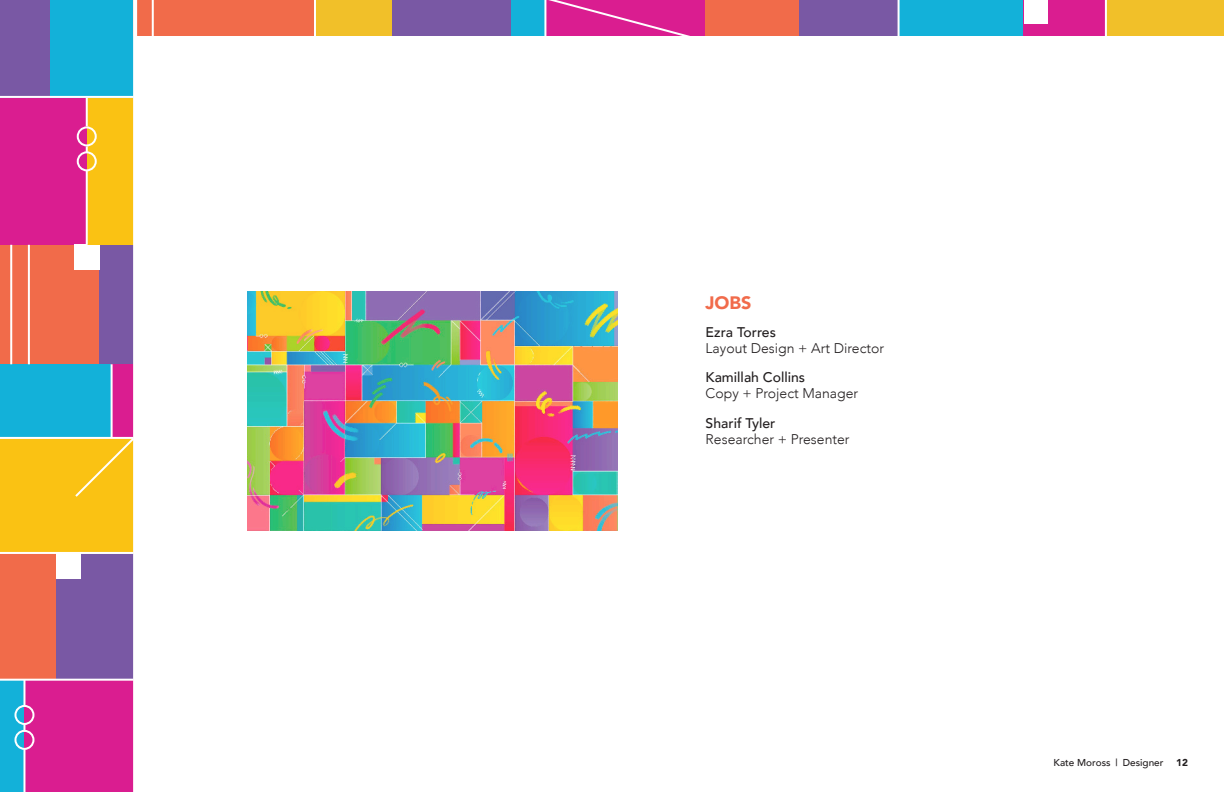
<style>
.page{position:relative;width:1224px;height:792px;background:#fff}
.page>*{position:absolute;margin:0;border:0;box-sizing:border-box;transform-origin:0 0}
.t1{font:900 18px "Avenir";color:#f16b4b}
.t2{font:300 14px "Avenir";color:#231f20}
.t3{font:500 14px "Avenir";color:#231f20}
.t4{font:500 10px "Avenir";color:#231f20}
.t5{font:900 10px "Avenir";color:#231f20}
</style>
<div class="page">
<div style="left:50px;top:0;width:84px;height:98px;background:#13b1d9"></div>
<div style="left:0;top:0;width:50px;height:98px;background:#7958a4"></div>
<div style="left:0;top:98px;width:134px;height:147px;background:#da1d90"></div>
<div style="left:0;top:245px;width:99px;height:119px;background:#f16b4a"></div>
<div style="left:99px;top:245px;width:35px;height:119px;background:#7958a4"></div>
<div style="left:74px;top:245px;width:25px;height:25px;background:#fff"></div>
<div style="left:0;top:364px;width:112px;height:75px;background:#13b1d9"></div>
<div style="left:112px;top:364px;width:22px;height:75px;background:#da1d90"></div>
<div style="left:0;top:553px;width:56px;height:127px;background:#f16b4a"></div>
<div style="left:56px;top:553px;width:78px;height:127px;background:#7958a4"></div>
<div style="left:56px;top:553px;width:25px;height:25px;background:#fff"></div>
<div style="left:0;top:439px;width:134px;height:114px;background:#fac213"></div>
<div style="left:0;top:680px;width:24px;height:112px;background:#13b1d9"></div>
<div style="left:24px;top:680px;width:110px;height:112px;background:#da1d90"></div>
<hr style="left:0;top:679px;width:134px;height:2px;background:#fff">
<hr style="left:0;top:437px;width:134px;height:2px;background:#fff">
<hr style="left:0;top:552px;width:134px;height:2px;background:#fff">
<hr style="left:23px;top:680px;width:2px;height:26px;background:#fff">
<hr style="left:23px;top:749px;width:2px;height:43px;background:#fff">
<hr style="left:111px;top:364px;width:2px;height:74px;background:#fff">
<div style="left:87px;top:98px;width:47px;height:147px;background:#fac213"></div>
<hr style="left:0;top:96px;width:134px;height:2px;background:#fff">
<div style="left:134px;top:0;width:181px;height:36px;background:#f16b4a"></div>
<div style="left:799px;top:0;width:100px;height:36px;background:#7958a4"></div>
<div style="left:315px;top:0;width:78px;height:36px;background:#f1c029"></div>
<div style="left:899px;top:0;width:125px;height:36px;background:#13b1d9"></div>
<div style="left:393px;top:0;width:118px;height:36px;background:#7958a4"></div>
<div style="left:1024px;top:0;width:82px;height:36px;background:#da1d90"></div>
<div style="left:511px;top:0;width:34px;height:36px;background:#13b1d9"></div>
<div style="left:706px;top:0;width:93px;height:36px;background:#f16b4a"></div>
<div style="left:1106px;top:0;width:118px;height:36px;background:#f1c029"></div>
<hr style="left:314px;top:0;width:2px;height:36px;background:#fff">
<hr style="left:898px;top:0;width:2px;height:36px;background:#fff">
<hr style="left:1105px;top:0;width:2px;height:36px;background:#fff">
<div style="left:1024px;top:0;width:24px;height:23px;background:#fff"></div>
<hr style="left:86px;top:98px;width:2px;height:28px;background:#fff">
<svg style="left:73px;top:436px;width:60px;height:61px"></svg>
<svg style="left:544px;top:0;width:162px;height:36px;background:#db2b96"></svg>
<hr style="left:86px;top:171px;width:2px;height:74px;background:#fff">
<hr style="left:10px;top:245px;width:2px;height:119px;background:#fff">
<hr style="left:28px;top:245px;width:2px;height:119px;background:#fff">
<hr style="left:152px;top:0;width:2px;height:36px;background:#fff">
<div style="left:77px;top:126px;width:20px;height:20px;border:2px solid #fff;border-radius:50%"></div>
<div style="left:14px;top:705px;width:20px;height:20px;border:2px solid #fff;border-radius:50%"></div>
<div style="left:77px;top:151px;width:20px;height:20px;border:2px solid #fff;border-radius:50%"></div>
<div style="left:14px;top:730px;width:20px;height:20px;border:2px solid #fff;border-radius:50%"></div>
<svg style="left:133px;top:0;width:4px;height:792px"></svg>
<hr style="left:134px;top:36px;width:1090px;height:1px;background:#fff">
<img style="left:247px;top:291px;width:371px;height:239px">
<p class="t1" style="left:705px;top:287px;width:47px">JOBS</p>
<p class="t3" style="left:706px;top:320px;width:72px">Ezra Torres</p>
<p class="t2" style="left:706px;top:339px;width:180px">Layout Design + Art Director</p>
<p class="t3" style="left:706px;top:365px;width:101px">Kamillah Collins</p>
<p class="t2" style="left:706px;top:385px;width:154px">Copy + Project Manager</p>
<p class="t3" style="left:706px;top:411px;width:71px">Sharif Tyler</p>
<p class="t2" style="left:706px;top:430px;width:145px">Researcher + Presenter</p>
<p class="t4" style="left:1054px;top:754px;width:112px">Kate Moross | Designer</p>
<p class="t5" style="left:1176px;top:754px;width:13px">12</p>
</div>
